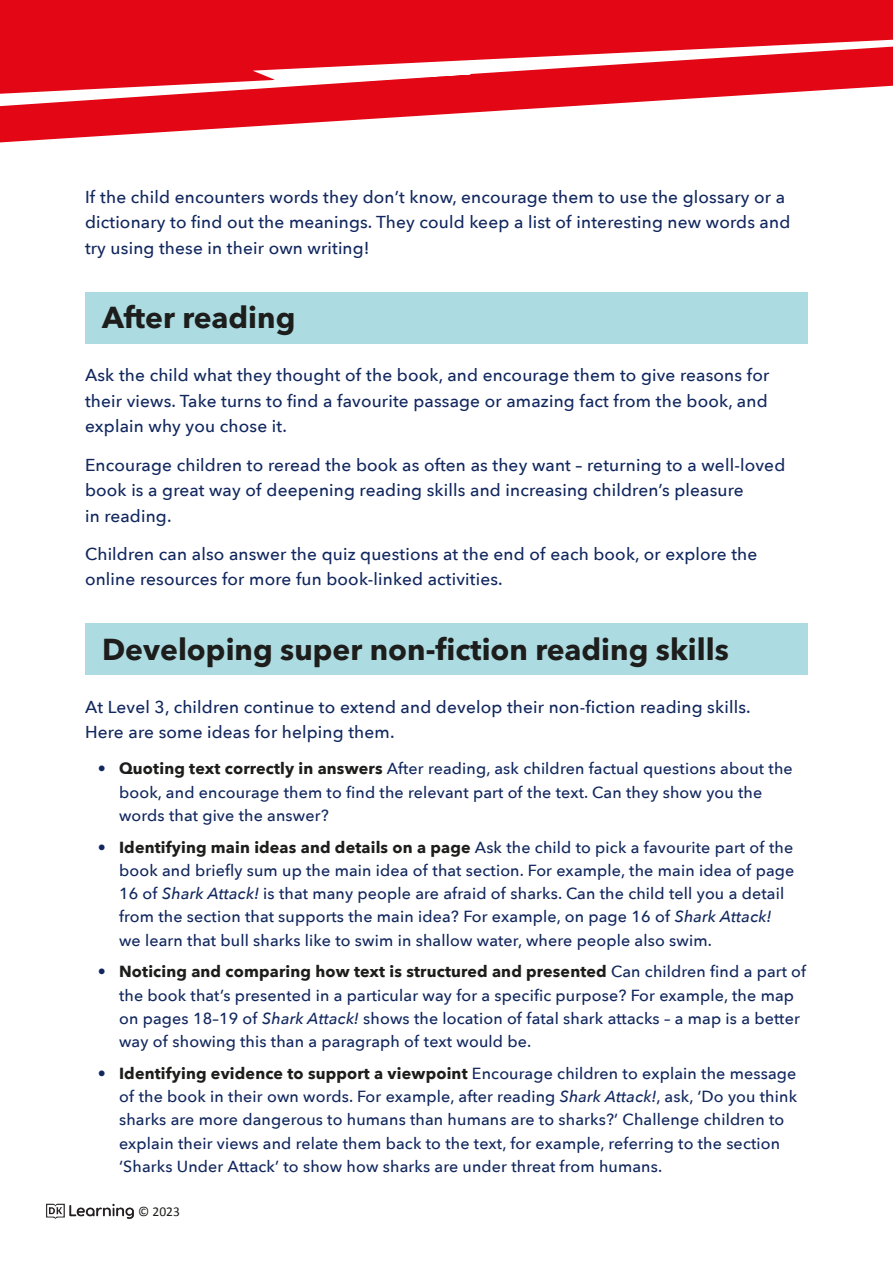
<style>
.page{position:relative;width:893px;height:1263px;background:#fff}
.page>*{position:absolute;margin:0;border:0;box-sizing:border-box;transform-origin:0 0}
.Subheaders{font:700 30px "Avenir Next LT Pro";color:#1d1d1b}
.Guidance_Body{font:500 17.25px/25.5px "Avenir Next";letter-spacing:.01em;color:#11275e}
.t1{font:500 16.05px/23.2px "Avenir Next";letter-spacing:.01em;color:#11275e}
.t2{font:13.5px "Calibri";color:#1d1d1b}
.s1{font-weight:700;color:#1d1d1b}
.s2{font-style:italic}
</style>
<div class="page">
<svg style="left:0;top:0;width:893px;height:143px;fill:#e30614"></svg>
<svg style="left:0;top:34px;width:893px;height:77px"></svg>
<img style="left:46px;top:1203px;width:88px;height:16px">
<div style="left:85px;top:624px;width:723px;height:51px;background:#acdbe2"></div>
<div style="left:85px;top:292px;width:723px;height:51px;background:#acdbe2"></div>
<p class="Guidance_Body" style="left:85px;top:183px;width:707px">If the child encounters words they don’t know, encourage them to use the glossary or a dictionary to find out the meanings. They could keep a list of interesting new words and try using these in their own writing!</p>
<p class="Subheaders" style="left:102px;top:299px;width:195px">After reading</p>
<p class="Guidance_Body" style="left:85px;top:362px;width:686px;text-align:justify">Ask the child what they thought of the book, and encourage them to give reasons for their views. Take turns to find a favourite passage or amazing fact from the book, and explain why you chose it.</p>
<p class="Guidance_Body" style="left:85px;top:451px;width:702px">Encourage children to reread the book as often as they want – returning to a well-loved book is a great way of deepening reading skills and increasing children’s pleasure<br>in reading.</p>
<p class="Guidance_Body" style="left:85px;top:540px;width:674px">Children can also answer the quiz questions at the end of each book, or explore the online resources for more fun book-linked activities.</p>
<p class="Subheaders" style="left:102px;top:631px;width:628px">Developing super non-fiction reading skills</p>
<p class="Guidance_Body" style="left:85px;top:693px;width:667px">At Level 3, children continue to extend and develop their non-fiction reading skills.<br>Here are some ideas for helping them.</p>
<p class="t1" style="left:119px;top:757px;width:675px;text-indent:-21px">• <span class="s1">Quoting text correctly in answers</span> After reading, ask children factual questions about the book, and encourage them to find the relevant part of the text. Can they show you the words that give the answer?</p>
<p class="t1" style="left:119px;top:835px;width:677px;text-indent:-21px">• <span class="s1">Identifying main ideas and details on a page</span> Ask the child to pick a favourite part of the book and briefly sum up the main idea of that section. For example, the main idea of page 16 of <span class="s2">Shark Attack!</span> is that many people are afraid of sharks. Can the child tell you a detail from the section that supports the main idea? For example, on page 16 of <span class="s2">Shark Attack! </span>we learn that bull sharks like to swim in shallow water, where people also swim.</p>
<p class="t1" style="left:119px;top:960px;width:689px;text-indent:-21px">• <span class="s1">Noticing and comparing how text is structured and presented</span> Can children find a part of the book that’s presented in a particular way for a specific purpose? For example, the map on pages 18–19 of <span class="s2">Shark Attack!</span> shows the location of fatal shark attacks – a map is a better way of showing this than a paragraph of text would be.</p>
<p class="t1" style="left:119px;top:1061px;width:680px;text-indent:-21px">• <span class="s1">Identifying evidence to support a viewpoint</span> Encourage children to explain the message of the book in their own words. For example, after reading <span class="s2">Shark Attack!</span>, ask, ‘Do you think sharks are more dangerous to humans than humans are to sharks?’ Challenge children to explain their views and relate them back to the text, for example, referring to the section ‘Sharks Under Attack’ to show how sharks are under threat from humans.</p>
<p class="t2" style="left:138px;top:1202px;width:43px">© 2023</p>
</div>
